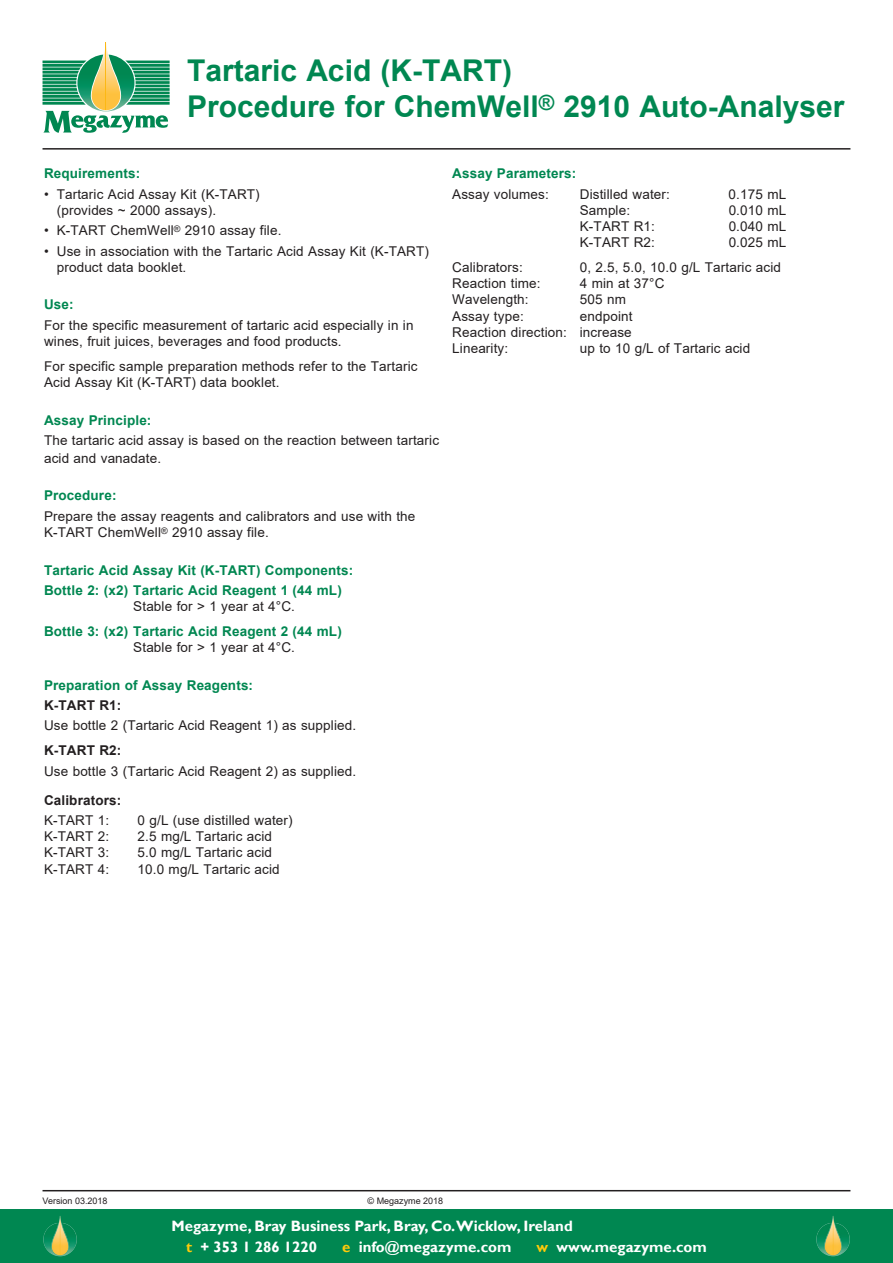
<style>
.page{position:relative;width:893px;height:1263px;background:#fff}
.page>*{position:absolute;margin:0;border:0;box-sizing:border-box;transform-origin:0 0}
.t1{font:700 30px/36px "Arial";color:#008751}
.t2{font:700 15px/21.5px "Gill Sans";color:#fff}
.t3{font:13.5px/16.2px "Arial";letter-spacing:.01em;color:#231f20}
.t4{font:700 13.5px/20.4px "Arial";letter-spacing:.01em;color:#008751}
.t5{font:700 13.5px "Arial";letter-spacing:.01em;color:#231f20}
.t6{font:9px "Arial";color:#231f20}
.s1{color:#feca0a}
</style>
<div class="page">
<svg style="left:43px;top:43px;width:127px;height:90px"></svg>
<hr style="left:106px;top:43px;width:1px;height:67px;background:#fcb814">
<div style="left:1px;top:1209px;width:891px;height:53px;background:#008751"></div>
<div style="left:0;top:1209px;width:893px;height:54px;border:1px solid #008751"></div>
<img style="left:816px;top:1216px;width:34px;height:40px">
<img style="left:43px;top:1216px;width:34px;height:40px">
<hr style="left:43px;top:148px;width:807px;height:2px;background:#231f20">
<hr style="left:43px;top:1190px;width:807px;height:1px;background:#231f20">
<h1 class="t1" style="left:187px;top:52px;width:659px">Tartaric Acid (K-TART)<br>Procedure for ChemWell<sup>®</sup> 2910 Auto-Analyser</h1>
<p class="t4" style="left:44px;top:163px;width:98px">Requirements:</p>
<p class="t3" style="left:57px;top:186px;width:204px;text-indent:-13px">• Tartaric Acid Assay Kit (K-TART) (provides ~ 2000 assays).</p>
<p class="t3" style="left:44px;top:222px;width:239px">• K-TART ChemWell<sup>®</sup> 2910 assay file.</p>
<p class="t3" style="left:57px;top:243px;width:374px;text-indent:-13px">• Use in association with the Tartaric Acid Assay Kit (K-TART) product data booklet.</p>
<p class="t4" style="left:44px;top:295px;width:31px">Use:</p>
<p class="t3" style="left:44px;top:317px;width:371px">For the specific measurement of tartaric acid especially in in wines, fruit juices, beverages and food products.</p>
<p class="t3" style="left:44px;top:358px;width:375px">For specific sample preparation methods refer to the Tartaric<br>Acid Assay Kit (K-TART) data booklet.</p>
<p class="t4" style="left:44px;top:410px;width:109px">Assay Principle:</p>
<p class="t3" style="left:44px;top:431px;width:397px;line-height:18px">The tartaric acid assay is based on the reaction between tartaric acid and vanadate.</p>
<p class="t4" style="left:44px;top:486px;width:74px">Procedure:</p>
<p class="t3" style="left:44px;top:508px;width:373px">Prepare the assay reagents and calibrators and use with the<br>K-TART ChemWell<sup>®</sup> 2910 assay file.</p>
<p class="t4" style="left:44px;top:560px;width:311px">Tartaric Acid Assay Kit (K-TART) Components:<br>Bottle 2: (x2) Tartaric Acid Reagent 1 (44 mL)</p>
<p class="t3" style="left:133px;top:598px;width:163px">Stable for &gt; 1 year at 4°C.</p>
<p class="t4" style="left:44px;top:621px;width:299px">Bottle 3: (x2) Tartaric Acid Reagent 2 (44 mL)</p>
<p class="t3" style="left:133px;top:639px;width:163px">Stable for &gt; 1 year at 4°C.</p>
<p class="t4" style="left:44px;top:675px;width:211px">Preparation of Assay Reagents:</p>
<p class="t5" style="left:44px;top:696px;width:79px">K-TART R1:</p>
<p class="t3" style="left:44px;top:717px;width:314px">Use bottle 2 (Tartaric Acid Reagent 1) as supplied.</p>
<p class="t5" style="left:44px;top:741px;width:79px">K-TART R2:</p>
<p class="t3" style="left:44px;top:763px;width:314px">Use bottle 3 (Tartaric Acid Reagent 2) as supplied.</p>
<p class="t5" style="left:44px;top:790px;width:79px">Calibrators:</p>
<p class="t3" style="left:44px;top:812px;width:67px">K-TART 1:</p>
<p class="t3" style="left:138px;top:812px;width:157px">0 g/L (use distilled water)</p>
<p class="t3" style="left:44px;top:828px;width:67px">K-TART 2:</p>
<p class="t3" style="left:138px;top:828px;width:136px">2.5 mg/L Tartaric acid</p>
<p class="t3" style="left:44px;top:844px;width:67px">K-TART 3:</p>
<p class="t3" style="left:138px;top:844px;width:136px">5.0 mg/L Tartaric acid</p>
<p class="t3" style="left:44px;top:861px;width:67px">K-TART 4:</p>
<p class="t3" style="left:138px;top:861px;width:144px">10.0 mg/L Tartaric acid</p>
<p class="t4" style="left:452px;top:163px;width:126px">Assay Parameters:</p>
<p class="t3" style="left:452px;top:186px;width:98px">Assay volumes:</p>
<p class="t3" style="left:580px;top:186px;width:92px">Distilled water:</p>
<p class="t3" style="left:729px;top:186px;width:59px">0.175 mL</p>
<p class="t3" style="left:580px;top:202px;width:52px">Sample:</p>
<p class="t3" style="left:729px;top:202px;width:59px">0.010 mL</p>
<p class="t3" style="left:580px;top:218px;width:77px">K-TART R1:</p>
<p class="t3" style="left:729px;top:218px;width:59px">0.040 mL</p>
<p class="t3" style="left:580px;top:234px;width:77px">K-TART R2:</p>
<p class="t3" style="left:729px;top:234px;width:59px">0.025 mL</p>
<p class="t3" style="left:452px;top:259px;width:72px">Calibrators:</p>
<p class="t3" style="left:580px;top:259px;width:203px">0, 2.5, 5.0, 10.0 g/L Tartaric acid</p>
<p class="t3" style="left:452px;top:275px;width:90px">Reaction time:</p>
<p class="t3" style="left:580px;top:275px;width:86px">4 min at 37°C</p>
<p class="t3" style="left:452px;top:291px;width:78px">Wavelength:</p>
<p class="t3" style="left:580px;top:291px;width:48px">505 nm</p>
<p class="t3" style="left:452px;top:308px;width:73px">Assay type:</p>
<p class="t3" style="left:452px;top:308px;width:182px;text-align:justify;text-indent:128px">endpoint Reaction direction: increase Linearity:</p>
<p class="t3" style="left:580px;top:340px;width:172px">up to 10 g/L of Tartaric acid</p>
<p class="t6" style="left:43px;top:1194px;width:67px">Version 03.2018</p>
<p class="t6" style="left:368px;top:1194px;width:77px">© Megazyme 2018</p>
<p class="t2" style="left:186px;top:1215px;width:388px;text-indent:-15px">Megazyme, Bray Business Park, Bray, Co.Wicklow, Ireland <span class="s1">t</span> + 353 1 286 1220</p>
<p class="t2" style="left:342px;top:1237px;width:171px"><span class="s1">e</span> info@megazyme.com</p>
<p class="t2" style="left:536px;top:1237px;width:172px"><span class="s1">w</span> www.megazyme.com</p>
</div>
